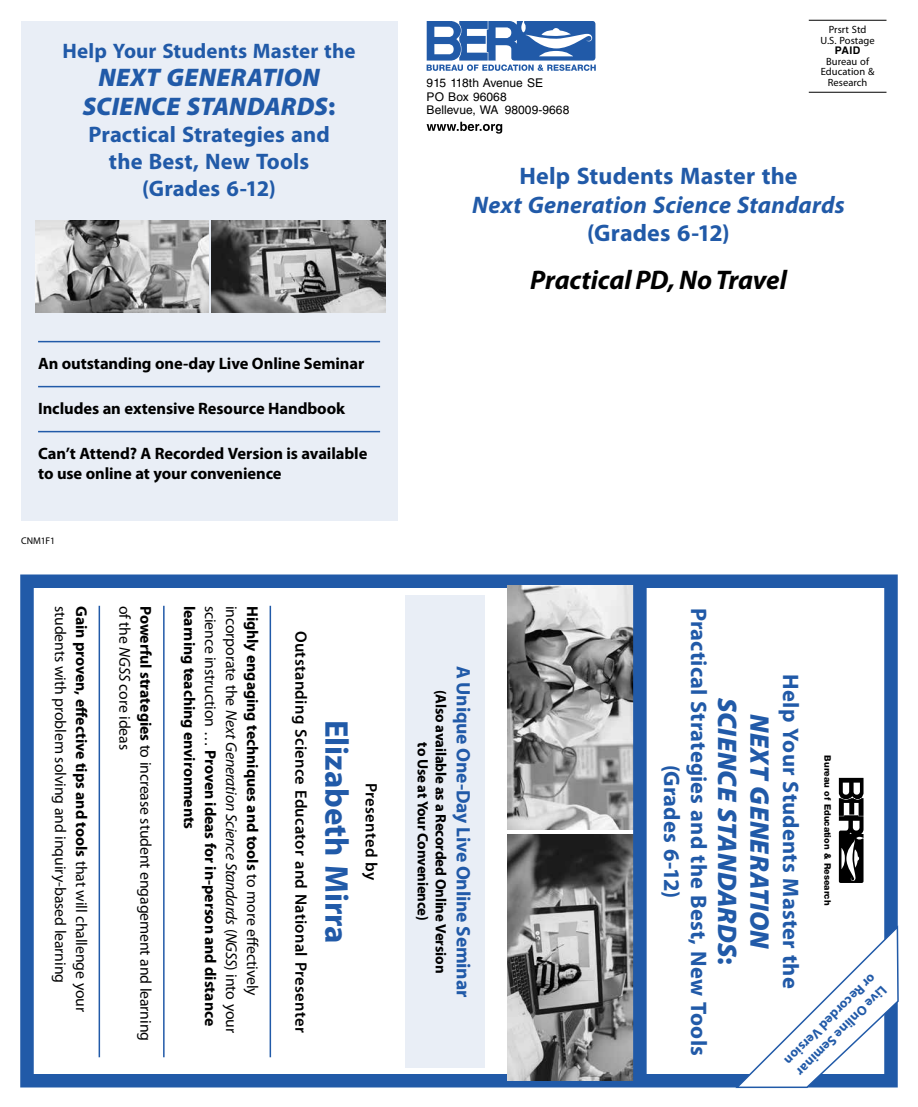
<style>
.page{position:relative;width:918px;height:1107px;background:#fff}
.page>*{position:absolute;margin:0;border:0;box-sizing:border-box;transform-origin:0 0}
.t1{font:700 33px "Myriad Pro";letter-spacing:-.005em;color:#215aa8}
.t2{font:italic 900 27px/32.4px "Myriad Pro";letter-spacing:.01em;color:#215aa8;text-align:center}
.t3{font:italic 700 27px "Myriad Pro";letter-spacing:-.005em;color:#000}
.t4{font:italic 900 25.5px/28.5px "Myriad Pro";letter-spacing:.01em;color:#215aa8;text-align:center}
.t5{font:700 24px "Myriad Pro";letter-spacing:.005em;color:#215aa8}
.t6{font:italic 700 24px "Myriad Pro";letter-spacing:.01em;color:#215aa8}
.t7{font:700 22.5px/27px "Myriad Pro";letter-spacing:.005em;color:#215aa8;text-align:center}
.t8{font:700 21px "Myriad Pro";letter-spacing:.005em;color:#215aa8}
.t9{font:700 19.5px "Myriad Pro";letter-spacing:-.01em;color:#215aa8}
.t10{font:700 16.5px/19.5px "Myriad Pro";letter-spacing:-.005em;color:#000}
.t11{font:600 16.5px "Myriad Pro";letter-spacing:.02em;color:#000}
.t12{font:700 15.75px/21px "Myriad Pro";letter-spacing:-.005em;color:#000}
.t13{font:15.75px/21px "Myriad Pro";letter-spacing:-.005em;color:#000}
.t14{font:700 15px/18px "Myriad Pro";letter-spacing:-.01em;color:#000;text-align:center}
.t15{font:700 13.5px/16.2px "Myriad Pro";color:#215aa8}
.t16{font:12px/13.5px "Helvetica LT Std";letter-spacing:.005em;color:#000}
.t17{font:10.5px/10.5px "Myriad Pro";letter-spacing:.005em;color:#000;text-align:center}
.t18{font:700 10.5px "Helvetica LT Std";color:#000}
.t19{font:9.75px "Myriad Pro";letter-spacing:-.02em;color:#000}
.t20{font:800 9px "Helvetica Neue LT Std";color:#000}
.s1{font-style:normal}
.s2{font-weight:700}
.s3{font-style:italic}
.s4{font-weight:400}
.s5{font-weight:400;font-style:italic}
</style>
<div class="page">
<div style="left:21px;top:21px;width:376px;height:499px;background:#e9eef6"></div>
<div style="left:405px;top:595px;width:79px;height:473px;background:#e9eef6"></div>
<hr style="left:38px;top:341px;width:342px;height:1px;background:#215aa8">
<hr style="left:38px;top:386px;width:342px;height:1px;background:#215aa8">
<hr style="left:38px;top:431px;width:342px;height:1px;background:#215aa8">
<hr style="left:270px;top:606px;width:1px;height:451px;background:#215aa8">
<hr style="left:163px;top:606px;width:2px;height:451px;background:#215aa8">
<hr style="left:99px;top:606px;width:1px;height:451px;background:#215aa8">
<hr style="left:809px;top:20px;width:78px;height:1px;background:#000">
<hr style="left:809px;top:92px;width:78px;height:1px;background:#000">
<svg style="left:427px;top:21px;width:169px;height:50px"></svg>
<svg style="left:427px;top:122px;width:75px;height:12px"></svg>
<div style="left:20px;top:574px;width:878px;height:514px;border:14px solid #215aa8"></div>
<svg style="left:839px;top:778px;width:25px;height:105px"></svg>
<img style="left:507px;top:585px;width:126px;height:245px">
<img style="left:507px;top:834px;width:126px;height:246px">
<div style="left:633px;top:579px;width:14px;height:504px;background:#215aa8"></div>
<svg style="left:733px;top:925px;width:166px;height:164px"></svg>
<img style="left:36px;top:221px;width:173px;height:92px">
<img style="left:212px;top:221px;width:174px;height:92px">
<h3 class="t8" style="left:62px;top:37px;width:295px">Help Your Students Master the</h3>
<h3 class="t4" style="left:83px;top:62px;width:254px">NEXT GENERATION<br>SCIENCE STANDARDS<span class="s1">:</span></h3>
<h3 class="t7" style="left:88px;top:120px;width:243px">Practical Strategies and the Best, New Tools (Grades 6-12)</h3>
<p class="t10" style="left:38px;top:354px;width:328px">An outstanding one-day Live Online Seminar</p>
<p class="t10" style="left:38px;top:399px;width:309px">Includes an extensive Resource Handbook</p>
<p class="t10" style="left:38px;top:444px;width:331px">Can’t Attend? A Recorded Version is available to use online at your convenience</p>
<p class="t19" style="left:21px;top:535px;width:36px">CNM1F1</p>
<p class="t13" style="left:92px;top:606px;width:408px;rotate:90deg"><span class="s2">Gain proven, effective tips and tools</span> that will challenge your students with problem solving and inquiry-based learning</p>
<p class="t13" style="left:136px;top:606px;width:146px;rotate:90deg">of the <span class="s3">NGSS</span> core ideas</p>
<p class="t12" style="left:263px;top:606px;width:429px;rotate:90deg">Highly engaging techniques and tools <span class="s4">to more effectively incorporate the</span> <span class="s5">Next Generation Science Standards</span> <span class="s4">(</span><span class="s5">NGSS</span><span class="s4">) into your science instruction …</span> Proven ideas for in-person and distance</p>
<p class="t13" style="left:157px;top:606px;width:437px;rotate:90deg"><span class="s2">Powerful strategies</span> to increase student engagement and learning</p>
<p class="t12" style="left:200px;top:606px;width:225px;rotate:90deg">learning teaching environments</p>
<p class="t11" style="left:311px;top:631px;width:403px;rotate:90deg">Outstanding Science Educator and National Presenter</p>
<h1 class="t1" style="left:358px;top:720px;width:225px;rotate:90deg">Elizabeth Mirra</h1>
<p class="t11" style="left:382px;top:783px;width:99px;rotate:90deg">Presented by</p>
<p class="t17" style="left:821px;top:24px;width:56px">Prsrt Std<br>U.S. Postage</p>
<p class="t18" style="left:835px;top:44px;width:27px">PAID</p>
<p class="t17" style="left:821px;top:56px;width:55px">Bureau of<br>Education &amp;</p>
<p class="t16" style="left:427px;top:76px;width:118px">915 118th Avenue SE</p>
<p class="t17" style="left:828px;top:77px;width:41px">Research</p>
<p class="t16" style="left:427px;top:90px;width:144px">PO Box 96068<br>Bellevue, WA 98009‑9668</p>
<h3 class="t5" style="left:519px;top:160px;width:280px">Help Students Master the</h3>
<h3 class="t6" style="left:472px;top:189px;width:374px">Next Generation Science Standards</h3>
<h3 class="t5" style="left:587px;top:218px;width:144px">(Grades 6-12)</h3>
<h2 class="t3" style="left:530px;top:263px;width:258px">Practical PD, No Travel</h2>
<p class="t9" style="left:476px;top:666px;width:333px;rotate:90deg">A Unique One-Day Live Online Seminar</p>
<p class="t14" style="left:450px;top:690px;width:285px;rotate:90deg">(Also available as a Recorded Online Version to Use at Your Convenience)</p>
<h3 class="t7" style="left:713px;top:608px;width:450px;rotate:90deg">Practical Strategies and the Best, New Tools (Grades 6-12)</h3>
<h2 class="t2" style="left:777px;top:698px;width:269px;rotate:90deg">NEXT GENERATION<br>SCIENCE STANDARDS<span class="s1">:</span></h2>
<h3 class="t7" style="left:805px;top:674px;width:316px;rotate:90deg">Help Your Students Master the</h3>
<p class="t20" style="left:833px;top:755px;width:151px;rotate:90deg">Bureau of Education &amp; Research</p>
<p class="t15" style="left:891px;top:993px;width:125px;rotate:135deg">Live Online Seminar or Recorded Version</p>
</div>
